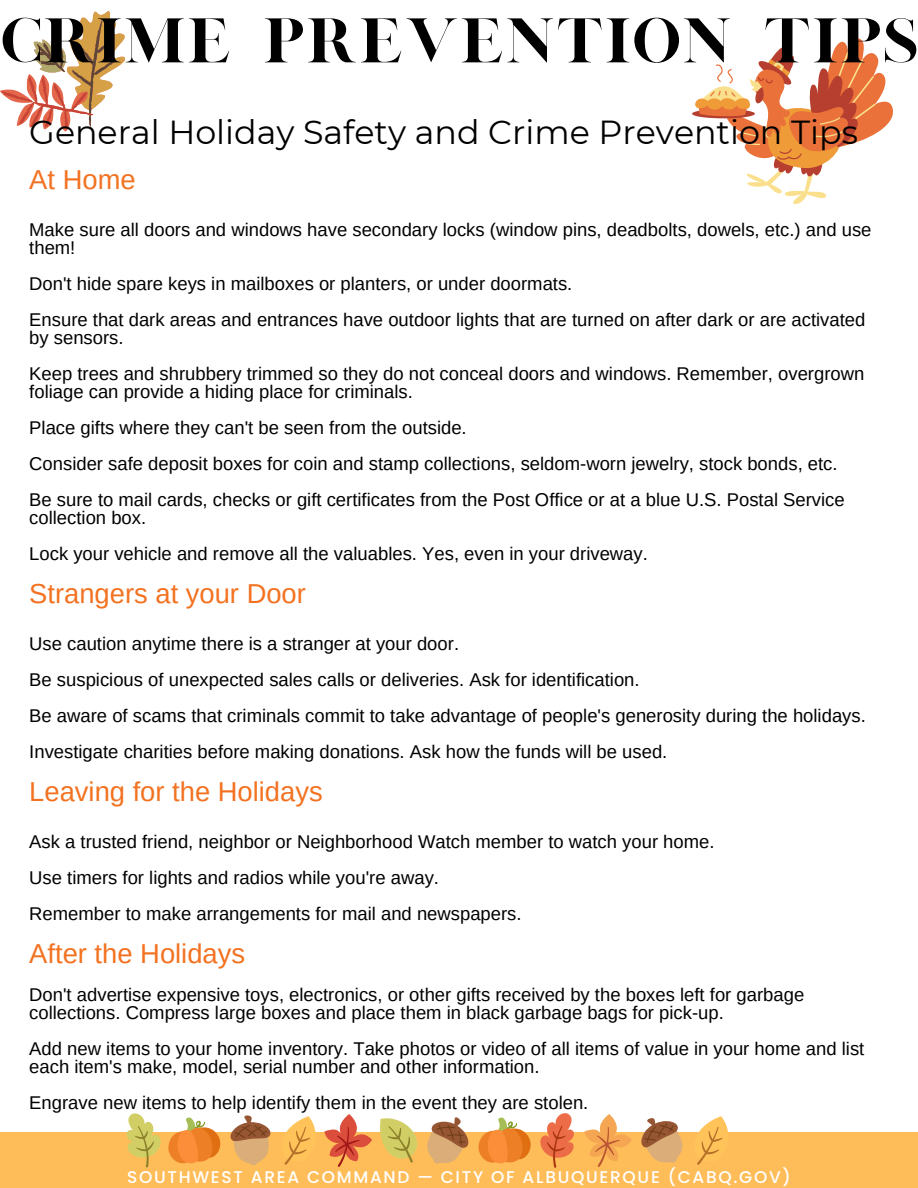
<style>
.page{position:relative;width:918px;height:1188px;background:#fff}
.page>*{position:absolute;margin:0;border:0;box-sizing:border-box;transform-origin:0 0}
.t1{font:51px "London";color:#000}
.t2{font:33.3px "Montserrat";color:#000}
.t3{font:27.3px "Arimo";color:#f37221}
.t4{font:18.45px/18px "Arimo";color:#000}
.t5{font:500 16.95px "Poppins";letter-spacing:.1em;color:#fff}
</style>
<div class="page">
<svg style="left:692px;top:38px;width:201px;height:166px"></svg>
<svg style="left:0;top:11px;width:125px;height:120px"></svg>
<div style="left:0;top:1132px;width:918px;height:56px;background:#ffbd59"></div>
<svg style="left:126px;top:1113px;width:35px;height:55px"></svg>
<svg style="left:584px;top:1114px;width:48px;height:53px"></svg>
<svg style="left:168px;top:1117px;width:53px;height:47px"></svg>
<svg style="left:540px;top:1113px;width:34px;height:55px"></svg>
<svg style="left:478px;top:1117px;width:53px;height:47px"></svg>
<svg style="left:230px;top:1114px;width:239px;height:53px"></svg>
<svg style="left:641px;top:1116px;width:87px;height:49px"></svg>
<p class="t1" style="left:0;top:6px;width:919px">CRIME PREVENTION TIPS</p>
<p class="t2" style="left:29px;top:112px;width:830px">General Holiday Safety and Crime Prevention Tips</p>
<p class="t3" style="left:29px;top:164px;width:108px">At Home</p>
<p class="t4" style="left:29px;top:221px;width:844px">Make sure all doors and windows have secondary locks (window pins, deadbolts, dowels, etc.) and use them!</p>
<p class="t4" style="left:29px;top:275px;width:545px">Don't hide spare keys in mailboxes or planters, or under doormats.</p>
<p class="t4" style="left:29px;top:311px;width:838px">Ensure that dark areas and entrances have outdoor lights that are turned on after dark or are activated by sensors.</p>
<p class="t4" style="left:29px;top:365px;width:837px">Keep trees and shrubbery trimmed so they do not conceal doors and windows. Remember, overgrown foliage can provide a hiding place for criminals.</p>
<p class="t4" style="left:29px;top:419px;width:439px">Place gifts where they can't be seen from the outside.</p>
<p class="t4" style="left:29px;top:455px;width:810px">Consider safe deposit boxes for coin and stamp collections, seldom-worn jewelry, stock bonds, etc.</p>
<p class="t4" style="left:29px;top:491px;width:817px">Be sure to mail cards, checks or gift certificates from the Post Office or at a blue U.S. Postal Service collection box.</p>
<p class="t4" style="left:29px;top:545px;width:620px">Lock your vehicle and remove all the valuables. Yes, even in your driveway.</p>
<p class="t3" style="left:29px;top:578px;width:278px">Strangers at your Door</p>
<p class="t4" style="left:29px;top:635px;width:431px">Use caution anytime there is a stranger at your door.</p>
<p class="t4" style="left:29px;top:671px;width:612px">Be suspicious of unexpected sales calls or deliveries. Ask for identification.</p>
<p class="t4" style="left:29px;top:707px;width:838px">Be aware of scams that criminals commit to take advantage of people's generosity during the holidays.</p>
<p class="t4" style="left:29px;top:743px;width:640px">Investigate charities before making donations. Ask how the funds will be used.</p>
<p class="t3" style="left:29px;top:776px;width:295px">Leaving for the Holidays</p>
<p class="t4" style="left:29px;top:833px;width:687px">Ask a trusted friend, neighbor or Neighborhood Watch member to watch your home.</p>
<p class="t4" style="left:29px;top:869px;width:411px">Use timers for lights and radios while you're away.</p>
<p class="t4" style="left:29px;top:905px;width:494px">Remember to make arrangements for mail and newspapers.</p>
<p class="t3" style="left:29px;top:938px;width:217px">After the Holidays</p>
<p class="t4" style="left:29px;top:986px;width:777px">Don't advertise expensive toys, electronics, or other gifts received by the boxes left for garbage collections. Compress large boxes and place them in black garbage bags for pick-up.</p>
<p class="t4" style="left:29px;top:1040px;width:837px">Add new items to your home inventory. Take photos or video of all items of value in your home and list each item's make, model, serial number and other information.</p>
<p class="t4" style="left:29px;top:1094px;width:561px">Engrave new items to help identify them in the event they are stolen.</p>
<p class="t5" style="left:127px;top:1166px;width:665px">SOUTHWEST AREA COMMAND — CITY OF ALBUQUERQUE (CABQ.GOV)</p>
</div>
